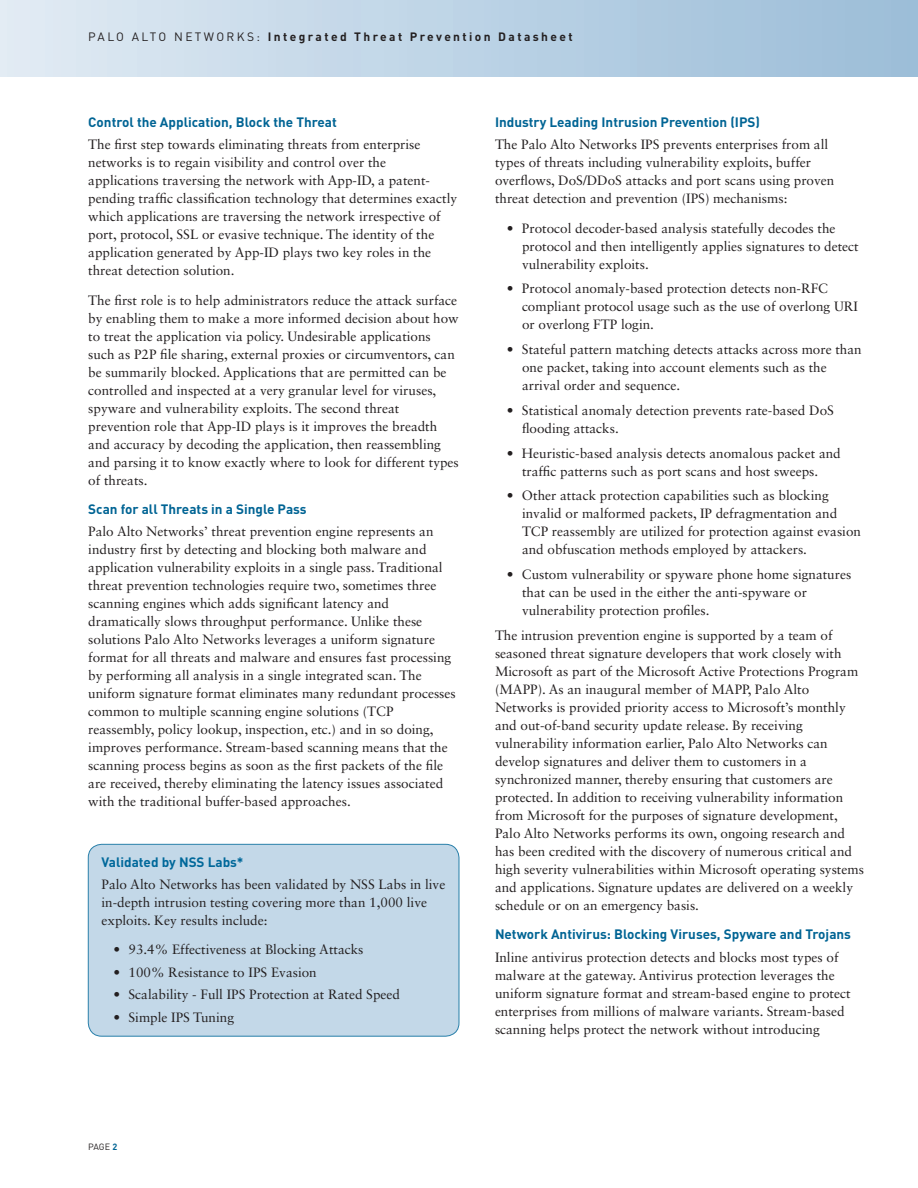
<style>
.page{position:relative;width:918px;height:1188px;background:#fff}
.page>*{position:absolute;margin:0;border:0;box-sizing:border-box;transform-origin:0 0}
.text__no_indent{font:13.5px/18px "Sabon LT Std";color:#231f20}
.text__no_indent-2{font:700 13.5px "DINOT";color:#006494}
.text__no_indent-3{font:700 13.5px "DINOT";color:#00689a}
.t1{font:700 12px "DINOT";letter-spacing:.2em;color:#231f20}
.t2{font:9px "DINOT";color:#231f20}
.s1{font-weight:400}
.s2{font-weight:700;color:#006494}
</style>
<div class="page">
<div style="left:0;top:0;width:918px;height:76px;background:linear-gradient(to right,#e1ebf4,#9bbdd8)"></div>
<div style="left:88px;top:844px;width:371px;height:192px;background:#c3d8e8;border-radius:14px"></div>
<div style="left:88px;top:844px;width:371px;height:192px;border:1px solid #00689a;border-radius:14px"></div>
<p class="t1" style="left:88px;top:28px;width:486px"><span class="s1">PALO ALTO NETWORKS:</span> Integrated Threat Prevention Datasheet</p>
<p class="text__no_indent-2" style="left:88px;top:113px;width:250px">Control the Application, Block the Threat</p>
<p class="text__no_indent" style="left:88px;top:136px;width:371px">The first step towards eliminating threats from enterprise networks is to regain visibility and control over the applications traversing the network with App-ID, a patent&shy;pending traffic classification technology that determines exactly which applications are traversing the network irrespective of port, protocol, SSL or evasive technique. The identity of the application generated by App-ID plays two key roles in the threat detection solution.</p>
<p class="text__no_indent" style="left:88px;top:291px;width:372px">The first role is to help administrators reduce the attack surface by enabling them to make a more informed decision about how to treat the application via policy. Undesirable applications such as P2P file sharing, external proxies or circumventors, can be summarily blocked. Applications that are permitted can be controlled and inspected at a very granular level for viruses, spyware and vulnerability exploits. The second threat prevention role that App-ID plays is it improves the breadth and accuracy by decoding the application, then reassembling and parsing it to know exactly where to look for different types of threats.</p>
<p class="text__no_indent-2" style="left:88px;top:500px;width:220px">Scan for all Threats in a Single Pass</p>
<p class="text__no_indent" style="left:88px;top:523px;width:369px">Palo Alto Networks’ threat prevention engine represents an industry first by detecting and blocking both malware and application vulnerability exploits in a single pass. Traditional threat prevention technologies require two, sometimes three scanning engines which adds significant latency and dramatically slows throughput performance. Unlike these solutions Palo Alto Networks leverages a uniform signature format for all threats and malware and ensures fast processing by performing all analysis in a single integrated scan. The uniform signature format eliminates many redundant processes common to multiple scanning engine solutions (TCP reassembly, policy lookup, inspection, etc.) and in so doing, improves performance. Stream-based scanning means that the scanning process begins as soon as the first packets of the file are received, thereby eliminating the latency issues associated with the traditional buffer-based approaches.</p>
<p class="text__no_indent-3" style="left:102px;top:852px;width:144px">Validated by NSS Labs*</p>
<p class="text__no_indent" style="left:102px;top:875px;width:345px">Palo Alto Networks has been validated by NSS Labs in live in-depth intrusion testing covering more than 1,000 live exploits. Key results include:</p>
<p class="text__no_indent" style="left:114px;top:940px;width:251px">• 93.4% Effectiveness at Blocking Attacks</p>
<p class="text__no_indent" style="left:114px;top:963px;width:205px">• 100% Resistance to IPS Evasion</p>
<p class="text__no_indent" style="left:114px;top:985px;width:288px">• Scalability - Full IPS Protection at Rated Speed</p>
<p class="text__no_indent" style="left:114px;top:1008px;width:122px">• Simple IPS Tuning</p>
<p class="text__no_indent-2" style="left:495px;top:113px;width:267px">Industry Leading Intrusion Prevention (IPS)</p>
<p class="text__no_indent" style="left:495px;top:136px;width:341px">The Palo Alto Networks IPS prevents enterprises from all types of threats including vulnerability exploits, buffer overflows, DoS/DDoS attacks and port scans using proven threat detection and prevention (IPS) mechanisms:</p>
<p class="text__no_indent" style="left:522px;top:219px;width:338px;text-indent:-15px">• Protocol decoder-based analysis statefully decodes the protocol and then intelligently applies signatures to detect vulnerability exploits.</p>
<p class="text__no_indent" style="left:522px;top:280px;width:338px;text-indent:-15px">• Protocol anomaly-based protection detects non-RFC compliant protocol usage such as the use of overlong URI or overlong FTP login.</p>
<p class="text__no_indent" style="left:522px;top:340px;width:341px;text-indent:-15px">• Stateful pattern matching detects attacks across more than one packet, taking into account elements such as the arrival order and sequence.</p>
<p class="text__no_indent" style="left:522px;top:401px;width:313px;text-indent:-15px">• Statistical anomaly detection prevents rate-based DoS flooding attacks.</p>
<p class="text__no_indent" style="left:507px;top:444px;width:335px;text-align:center">• Heuristic-based analysis detects anomalous packet and traffic patterns such as port scans and host sweeps.</p>
<p class="text__no_indent" style="left:522px;top:487px;width:341px;text-indent:-15px">• Other attack protection capabilities such as blocking invalid or malformed packets, IP defragmentation and TCP reassembly are utilized for protection against evasion and obfuscation methods employed by attackers.</p>
<p class="text__no_indent" style="left:522px;top:565px;width:331px;text-indent:-15px">• Custom vulnerability or spyware phone home signatures that can be used in the either the anti-spyware or vulnerability protection profiles.</p>
<p class="text__no_indent" style="left:495px;top:626px;width:370px">The intrusion prevention engine is supported by a team of seasoned threat signature developers that work closely with Microsoft as part of the Microsoft Active Protections Program (MAPP). As an inaugural member of MAPP, Palo Alto Networks is provided priority access to Microsoft’s monthly and out-of-band security update release. By receiving vulnerability information earlier, Palo Alto Networks can develop signatures and deliver them to customers in a synchronized manner, thereby ensuring that customers are protected. In addition to receiving vulnerability information from Microsoft for the purposes of signature development, Palo Alto Networks performs its own, ongoing research and has been credited with the discovery of numerous critical and high severity vulnerabilities within Microsoft operating systems and applications. Signature updates are delivered on a weekly schedule or on an emergency basis.</p>
<p class="text__no_indent-2" style="left:495px;top:925px;width:358px">Network Antivirus: Blocking Viruses, Spyware and Trojans</p>
<p class="text__no_indent" style="left:495px;top:948px;width:357px">Inline antivirus protection detects and blocks most types of malware at the gateway. Antivirus protection leverages the uniform signature format and stream-based engine to protect enterprises from millions of malware variants. Stream-based scanning helps protect the network without introducing</p>
<p class="t2" style="left:88px;top:1140px;width:31px">PAGE <span class="s2">2</span></p>
</div>
